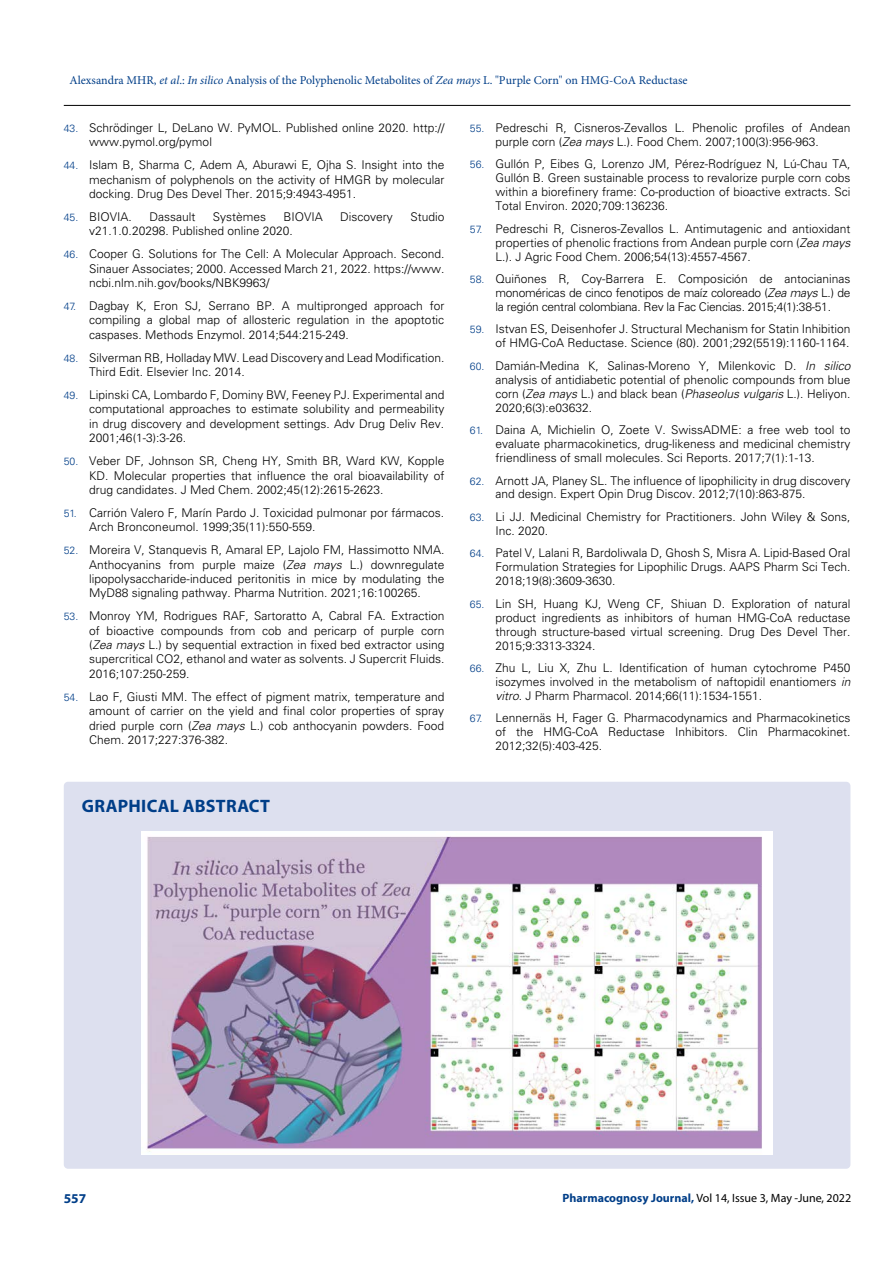
<style>
.page{position:relative;width:893px;height:1263px;background:#fff}
.page>*{position:absolute;margin:0;border:0;box-sizing:border-box;transform-origin:0 0}
.t1{font:700 18px "Myriad Pro";letter-spacing:.015em;color:#003e88}
.t2{font:700 13.5px "Myriad Pro";color:#003e88}
.t3{font:300 12px/14px "Univers LT Std";color:#000;text-align:justify}
.t4{font:12px "Minion Pro";color:#003e88}
.t5{font:12px "Myriad Pro";color:#000}
.s1{font-style:italic}
.s2{font-size:10.5px;color:#003e88}
.s3{font-weight:700;color:#003e88}
</style>
<div class="page">
<hr style="left:64px;top:105px;width:786px;height:1px;background:#000">
<div style="left:64px;top:782px;width:786px;height:387px;background:#dde0ef;border-radius:4px"></div>
<img style="left:141px;top:831px;width:632px;height:324px">
<p class="t4" style="left:69px;top:72px;width:620px">Alexsandra MHR, <span class="s1">et al</span>.: <span class="s1">In silico</span> Analysis of the Polyphenolic Metabolites of <span class="s1">Zea mays</span> L. "Purple Corn" on HMG-CoA Reductase</p>
<p class="t3" style="left:89px;top:121px;width:357px;line-height:14.4px;text-indent:-26px"><span class="s2">43.</span> Schrödinger L, DeLano W. PyMOL. Published online 2020. http:// www.pymol.org/pymol</p>
<p class="t3" style="left:89px;top:158px;width:357px;line-height:14.4px;text-indent:-26px"><span class="s2">44.</span> Islam B, Sharma C, Adem A, Aburawi E, Ojha S. Insight into the mechanism of polyphenols on the activity of HMGR by molecular docking. Drug Des Devel Ther. 2015;9:4943-4951.</p>
<p class="t3" style="left:64px;top:210px;width:70px"><span class="s2">45.</span> BIOVIA.</p>
<p class="t3" style="left:149px;top:210px;width:47px">Dassault</p>
<p class="t3" style="left:213px;top:210px;width:55px">Systèmes</p>
<p class="t3" style="left:284px;top:210px;width:41px">BIOVIA</p>
<p class="t3" style="left:340px;top:210px;width:54px">Discovery</p>
<p class="t3" style="left:410px;top:210px;width:36px">Studio</p>
<p class="t3" style="left:89px;top:224px;width:205px">v21.1.0.20298. Published online 2020.</p>
<p class="t3" style="left:89px;top:247px;width:357px;line-height:14.4px;text-indent:-26px"><span class="s2">46.</span> Cooper G. Solutions for The Cell: A Molecular Approach. Second.<br>Sinauer Associates; 2000. Accessed March 21, 2022. https://www. ncbi.nlm.nih.gov/books/NBK9963/</p>
<p class="t3" style="left:89px;top:299px;width:357px;line-height:14.4px;text-indent:-26px"><span class="s2">47.</span> Dagbay K, Eron SJ, Serrano BP. A multipronged approach for compiling a global map of allosteric regulation in the apoptotic caspases. Methods Enzymol. 2014;544:215-249.</p>
<p class="t3" style="left:89px;top:350px;width:357px;line-height:14.4px;text-indent:-26px"><span class="s2">48.</span> Silverman RB, Holladay MW. Lead Discovery and Lead Modification.<br>Third Edit. Elsevier Inc. 2014.</p>
<p class="t3" style="left:89px;top:388px;width:357px;line-height:14.4px;text-indent:-26px"><span class="s2">49.</span> Lipinski CA, Lombardo F, Dominy BW, Feeney PJ. Experimental and computational approaches to estimate solubility and permeability in drug discovery and development settings. Adv Drug Deliv Rev.<br>2001;46(1-3):3-26.</p>
<p class="t3" style="left:89px;top:454px;width:357px;line-height:14.4px;text-indent:-26px"><span class="s2">50.</span> Veber DF, Johnson SR, Cheng HY, Smith BR, Ward KW, Kopple KD. Molecular properties that influence the oral bioavailability of drug candidates. J Med Chem. 2002;45(12):2615-2623.</p>
<p class="t3" style="left:89px;top:505px;width:356px;line-height:14.4px;text-indent:-26px"><span class="s2">51.</span> Carrión Valero F, Marín Pardo J. Toxicidad pulmonar por fármacos.<br>Arch Bronconeumol. 1999;35(11):550-559.</p>
<p class="t3" style="left:89px;top:543px;width:357px;line-height:14.4px;text-indent:-26px"><span class="s2">52.</span> Moreira V, Stanquevis R, Amaral EP, Lajolo FM, Hassimotto NMA.<br>Anthocyanins from purple maize (<span class="s1">Zea mays</span> L.) downregulate lipopolysaccharide-induced peritonitis in mice by modulating the MyD88 signaling pathway. Pharma Nutrition. 2021;16:100265.</p>
<p class="t3" style="left:89px;top:609px;width:357px;line-height:14.4px;text-indent:-26px"><span class="s2">53.</span> Monroy YM, Rodrigues RAF, Sartoratto A, Cabral FA. Extraction of bioactive compounds from cob and pericarp of purple corn (<span class="s1">Zea mays</span> L.) by sequential extraction in fixed bed extractor using supercritical CO2, ethanol and water as solvents. J Supercrit Fluids.<br>2016;107:250-259.</p>
<p class="t3" style="left:89px;top:689px;width:357px;line-height:14.4px;text-indent:-26px"><span class="s2">54.</span> Lao F, Giusti MM. The effect of pigment matrix, temperature and amount of carrier on the yield and final color properties of spray dried purple corn (<span class="s1">Zea mays</span> L.) cob anthocyanin powders. Food Chem. 2017;227:376-382.</p>
<p class="t3" style="left:470px;top:121px;width:382px;text-align:center"><span class="s2">55.</span> Pedreschi R, Cisneros-Zevallos L. Phenolic profiles of Andean purple corn (<span class="s1">Zea mays</span> L.). Food Chem. 2007;100(3):956-963.</p>
<p class="t3" style="left:495px;top:157px;width:357px;text-indent:-26px"><span class="s2">56.</span> Gullón P, Eibes G, Lorenzo JM, Pérez-Rodríguez N, Lú-Chau TA, Gullón B. Green sustainable process to revalorize purple corn cobs within a biorefinery frame: Co-production of bioactive extracts. Sci Total Environ. 2020;709:136236.</p>
<p class="t3" style="left:495px;top:221px;width:357px;text-indent:-26px"><span class="s2">57.</span> Pedreschi R, Cisneros-Zevallos L. Antimutagenic and antioxidant properties of phenolic fractions from Andean purple corn (<span class="s1">Zea mays </span>L.). J Agric Food Chem. 2006;54(13):4557-4567.</p>
<p class="t3" style="left:495px;top:272px;width:357px;text-indent:-26px"><span class="s2">58.</span> Quiñones R, Coy-Barrera E. Composición de antocianinas monoméricas de cinco fenotipos de maíz coloreado (<span class="s1">Zea mays</span> L.) de la región central colombiana. Rev la Fac Ciencias. 2015;4(1):38-51.</p>
<p class="t3" style="left:470px;top:322px;width:382px;text-align:right"><span class="s2">59.</span> Istvan ES, Deisenhofer J. Structural Mechanism for Statin Inhibition of HMG-CoA Reductase. Science (80). 2001;292(5519):1160-1164.</p>
<p class="t3" style="left:495px;top:359px;width:357px;text-indent:-26px"><span class="s2">60.</span> Damián-Medina K, Salinas-Moreno Y, Milenkovic D. <span class="s1">In silico </span>analysis of antidiabetic potential of phenolic compounds from blue corn (<span class="s1">Zea mays</span> L.) and black bean (<span class="s1">Phaseolus vulgaris</span> L.). Heliyon.<br>2020;6(3):e03632.</p>
<p class="t3" style="left:495px;top:423px;width:357px;text-indent:-26px"><span class="s2">61.</span> Daina A, Michielin O, Zoete V. SwissADME: a free web tool to evaluate pharmacokinetics, drug-likeness and medicinal chemistry friendliness of small molecules. Sci Reports. 2017;7(1):1-13.</p>
<p class="t3" style="left:495px;top:473px;width:357px;text-indent:-26px"><span class="s2">62.</span> Arnott JA, Planey SL. The influence of lipophilicity in drug discovery and design. Expert Opin Drug Discov. 2012;7(10):863-875.</p>
<p class="t3" style="left:495px;top:510px;width:357px;text-indent:-26px"><span class="s2">63.</span> Li JJ. Medicinal Chemistry for Practitioners. John Wiley &amp; Sons,<br>Inc. 2020.</p>
<p class="t3" style="left:495px;top:546px;width:357px;text-indent:-26px"><span class="s2">64.</span> Patel V, Lalani R, Bardoliwala D, Ghosh S, Misra A. Lipid-Based Oral Formulation Strategies for Lipophilic Drugs. AAPS Pharm Sci Tech.<br>2018;19(8):3609-3630.</p>
<p class="t3" style="left:495px;top:596px;width:357px;text-indent:-26px"><span class="s2">65.</span> Lin SH, Huang KJ, Weng CF, Shiuan D. Exploration of natural product ingredients as inhibitors of human HMG-CoA reductase through structure-based virtual screening. Drug Des Devel Ther.<br>2015;9:3313-3324.</p>
<p class="t3" style="left:495px;top:661px;width:357px;text-indent:-26px"><span class="s2">66.</span> Zhu L, Liu X, Zhu L. Identification of human cytochrome P450 isozymes involved in the metabolism of naftopidil enantiomers <span class="s1">in vitro</span>. J Pharm Pharmacol. 2014;66(11):1534-1551.</p>
<p class="t3" style="left:495px;top:711px;width:357px;text-indent:-26px"><span class="s2">67.</span> Lennernäs H, Fager G. Pharmacodynamics and Pharmacokinetics of the HMG-CoA Reductase Inhibitors. Clin Pharmacokinet.<br>2012;32(5):403-425.</p>
<h1 class="t1" style="left:82px;top:794px;width:190px">GRAPHICAL ABSTRACT</h1>
<p class="t2" style="left:64px;top:1189px;width:24px">557</p>
<p class="t5" style="left:562px;top:1190px;width:290px"><span class="s3">Pharmacognosy Journal,</span> Vol 14, Issue 3, May -June, 2022</p>
</div>
